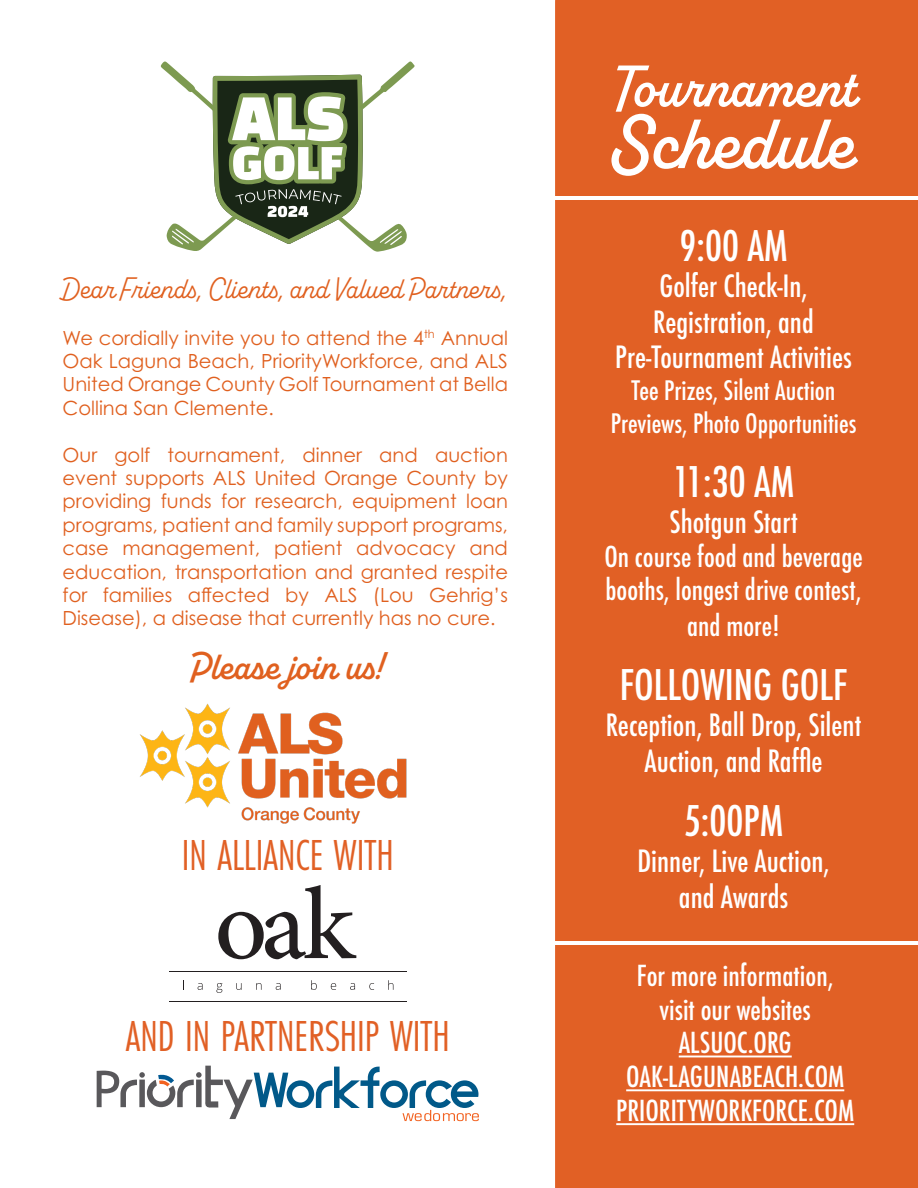
<style>
.page{position:relative;width:918px;height:1188px;background:#fff}
.page>*{position:absolute;margin:0;border:0;box-sizing:border-box;transform-origin:0 0}
.t1{font:600 77.55px "Alkaline";color:#fff}
.t2{font:600 59.25px "Alkaline";color:#fff}
.t3{font:45px "Futura PT Cond";color:#e16025}
.t4{font:500 condensed 41.1px "Futura";color:#fff}
.t5{font:600 39px "Alkaline";color:#e0601f}
.t6{font:30px "Alkaline";color:#e0601f}
.t7{font:500 condensed 29.85px/35.8px "Futura";color:#fff;text-align:center}
.t8{font:500 condensed 28.2px "Futura";color:#fff}
.t9{font:500 condensed 28.05px/34.7px "Futura";color:#fff;text-align:center}
.t10{font:500 condensed 26.1px/33.6px "Futura";color:#fff;text-align:center}
.t11{font:19.5px/23.4px "Century Gothic Pro";color:#e0601f;text-align:justify}
</style>
<div class="page">
<img style="left:139px;top:703px;width:268px;height:121px">
<div style="left:555px;top:0;width:363px;height:1188px;background:#e16025"></div>
<hr style="left:555px;top:196px;width:363px;height:4px;background:#fff">
<hr style="left:555px;top:941px;width:363px;height:4px;background:#fff">
<hr style="left:679px;top:1056px;width:113px;height:1px;background:#fff">
<hr style="left:626px;top:1089px;width:218px;height:2px;background:#fff">
<hr style="left:616px;top:1123px;width:238px;height:2px;background:#fff">
<svg style="left:160px;top:61px;width:255px;height:191px"></svg>
<svg style="left:198px;top:983px;width:5px;height:7px"></svg>
<svg style="left:216px;top:983px;width:6px;height:10px"></svg>
<svg style="left:236px;top:983px;width:6px;height:7px"></svg>
<svg style="left:256px;top:983px;width:6px;height:7px"></svg>
<svg style="left:276px;top:983px;width:5px;height:7px"></svg>
<svg style="left:311px;top:980px;width:6px;height:10px"></svg>
<svg style="left:331px;top:983px;width:5px;height:7px"></svg>
<svg style="left:350px;top:983px;width:5px;height:7px"></svg>
<svg style="left:369px;top:983px;width:5px;height:7px"></svg>
<svg style="left:388px;top:980px;width:5px;height:10px"></svg>
<hr style="left:169px;top:971px;width:238px;height:1px;background:#231f20">
<hr style="left:169px;top:1001px;width:238px;height:1px;background:#231f20">
<svg style="left:218px;top:885px;width:138px;height:74px"></svg>
<svg style="left:97px;top:1066px;width:382px;height:55px"></svg>
<p class="t6" style="left:63px;top:270px;width:447px">Dear Friends, Clients, and Valued Partners,</p>
<p class="t11" style="left:63px;top:326px;width:447px">We cordially invite you to attend the 4<sup>th</sup> Annual Oak Laguna Beach, PriorityWorkforce, and ALS United Orange County Golf Tournament at Bella Collina San Clemente.</p>
<p class="t11" style="left:63px;top:443px;width:447px">Our golf tournament, dinner and auction event supports ALS United Orange County by providing funds for research, equipment loan programs, patient and family support programs, case management, patient advocacy and education, transportation and granted respite for families affected by ALS (Lou Gehrig’s Disease), a disease that currently has no cure.</p>
<p class="t5" style="left:189px;top:643px;width:194px">Please join us!</p>
<p class="t3" style="left:182px;top:829px;width:213px">IN ALLIANCE WITH</p>
<p class="t3" style="left:126px;top:1010px;width:325px">AND IN PARTNERSHIP WITH</p>
<p class="t2" style="left:614px;top:51px;width:244px">Tournament</p>
<p class="t1" style="left:611px;top:96px;width:244px">Schedule</p>
<p class="t4" style="left:680px;top:219px;width:110px">9:00 AM</p>
<p class="t7" style="left:659px;top:268px;width:150px">Golfer Check-In,</p>
<p class="t7" style="left:653px;top:304px;width:162px">Registration, and</p>
<p class="t7" style="left:615px;top:340px;width:238px">Pre-Tournament Activities</p>
<p class="t10" style="left:611px;top:373px;width:247px">Tee Prizes, Silent Auction<br>Previews, Photo Opportunities</p>
<p class="t4" style="left:673px;top:456px;width:123px">11:30 AM</p>
<p class="t7" style="left:670px;top:504px;width:130px">Shotgun Start</p>
<p class="t9" style="left:604px;top:539px;width:260px">On course food and beverage booths, longest drive contest, and more!</p>
<p class="t4" style="left:620px;top:659px;width:229px">FOLLOWING GOLF</p>
<p class="t7" style="left:606px;top:707px;width:257px">Reception, Ball Drop, Silent<br>Auction, and Raffle</p>
<p class="t4" style="left:684px;top:795px;width:101px">5:00PM</p>
<p class="t7" style="left:637px;top:843px;width:194px">Dinner, Live Auction,</p>
<p class="t7" style="left:679px;top:879px;width:111px">and Awards</p>
<p class="t8" style="left:637px;top:957px;width:198px">For more information,</p>
<p class="t8" style="left:660px;top:991px;width:153px">visit our websites</p>
<p class="t8" style="left:679px;top:1025px;width:114px">ALSUOC.ORG</p>
<p class="t8" style="left:626px;top:1059px;width:220px">OAK-LAGUNABEACH.COM</p>
<p class="t8" style="left:616px;top:1093px;width:239px">PRIORITYWORKFORCE.COM</p>
</div>
